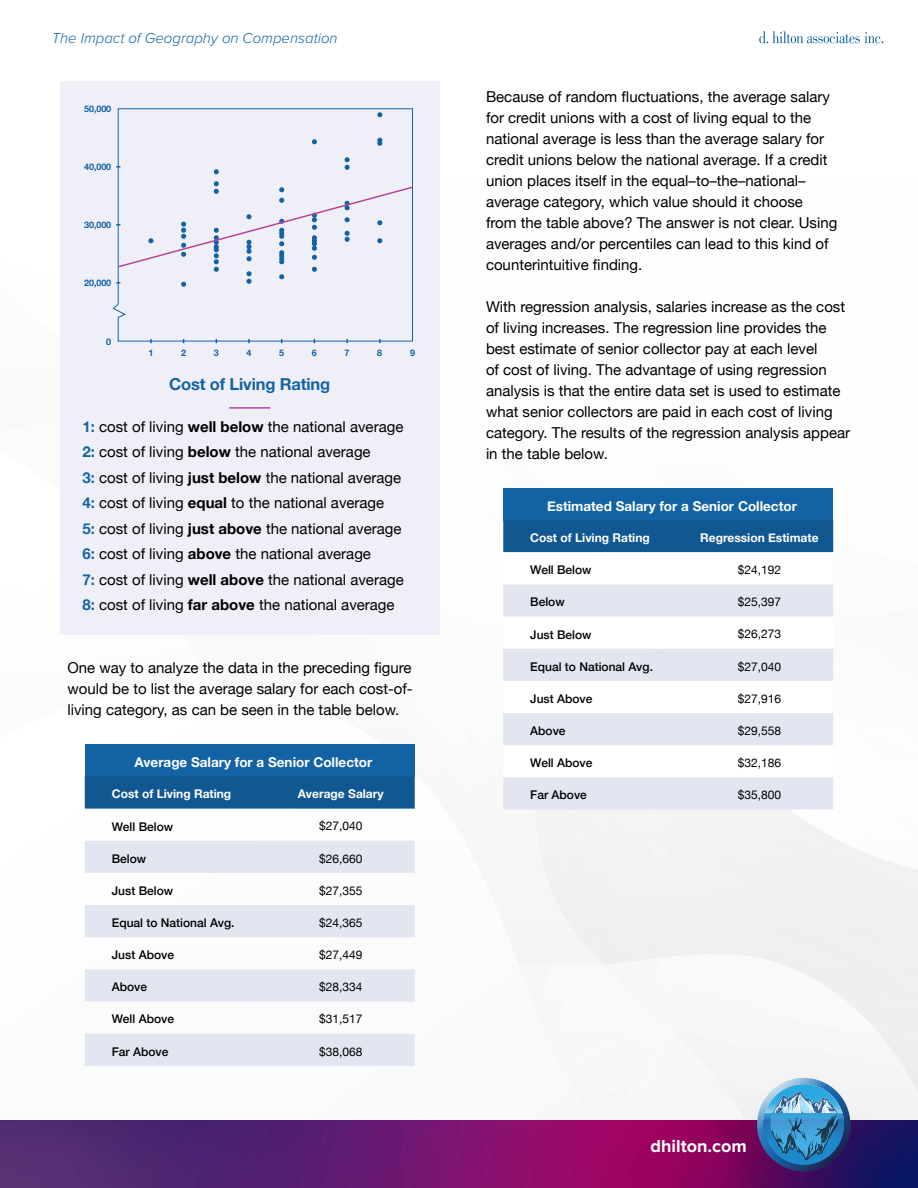
<style>
.page{position:relative;width:918px;height:1188px;background:#fff}
.page>*{position:absolute;margin:0;border:0;box-sizing:border-box;transform-origin:0 0}
.t1{font:700 18px "Proxima Nova";color:#fff}
.t2{font:700 16.5px "Helvetica Neue";letter-spacing:-.01em;color:#1363a4}
.t3{font:15px/21px "Helvetica Neue";color:#000}
.t4{font:italic 300 15px "Proxima Nova";color:#1363a4}
.t5{font:700 13.5px "Helvetica Neue";color:#fff}
.t6{font:500 12px "Helvetica Neue";color:#000}
.t7{font:12px "Helvetica Neue";color:#000}
.t8{font:700 12px "Helvetica Neue";color:#fff}
.t9{font:700 9px "Helvetica Neue";letter-spacing:-.01em;color:#1363a4}
.s1{font-weight:700;color:#1363a4}
.s2{font-weight:700}
</style>
<div class="page">
<svg style="left:759px;top:31px;width:124px;height:12px"></svg>
<svg style="left:673px;top:954px;width:195px;height:57px"></svg>
<img style="left:665px;top:957px;width:8px;height:54px">
<div style="left:665px;top:1011px;width:253px;height:109px;background:#f5f5f5"></div>
<div style="left:594px;top:810px;width:70px;height:216px;background:#f3f2f3"></div>
<div style="left:630px;top:1025px;width:116px;height:95px;background:#f6f6f6"></div>
<img style="left:597px;top:1026px;width:67px;height:94px">
<img style="left:0;top:1120px;width:918px;height:68px">
<img style="left:757px;top:1078px;width:93px;height:93px">
<svg style="left:764px;top:1084px;width:80px;height:81px;background:#498cbb"></svg>
<img style="left:764px;top:1113px;width:80px;height:7px">
<img style="left:770px;top:1113px;width:69px;height:7px">
<img style="left:789px;top:1114px;width:49px;height:6px">
<div style="left:60px;top:81px;width:380px;height:554px;background:#eff0f7"></div>
<hr style="left:229px;top:407px;width:41px;height:2px;background:#b74398">
<svg style="left:117px;top:108px;width:296px;height:49px"></svg>
<svg style="left:312px;top:139px;width:5px;height:5px"></svg>
<svg style="left:377px;top:112px;width:5px;height:5px"></svg>
<svg style="left:377px;top:138px;width:5px;height:8px"></svg>
<svg style="left:112px;top:157px;width:301px;height:186px"></svg>
<div style="left:85px;top:744px;width:330px;height:32px;background:#1363a4"></div>
<div style="left:85px;top:776px;width:330px;height:33px;background:#115792"></div>
<svg style="left:85px;top:841px;width:330px;height:225px;fill:#e3e6f1"></svg>
<div style="left:503px;top:488px;width:330px;height:32px;background:#1363a4"></div>
<div style="left:503px;top:520px;width:330px;height:32px;background:#115792"></div>
<svg style="left:503px;top:552px;width:330px;height:1px"></svg>
<svg style="left:503px;top:584px;width:330px;height:226px;fill:#e3e6f1"></svg>
<p class="t4" style="left:52px;top:30px;width:287px">The Impact of Geography on Compensation</p>
<p class="t9" style="left:84px;top:102px;width:29px">50,000</p>
<p class="t9" style="left:84px;top:160px;width:29px">40,000</p>
<p class="t9" style="left:84px;top:218px;width:29px">30,000</p>
<p class="t9" style="left:84px;top:276px;width:29px">20,000</p>
<p class="t9" style="left:106px;top:334px;width:7px">0</p>
<p class="t9" style="left:148px;top:345px;width:7px">1</p>
<p class="t9" style="left:181px;top:345px;width:7px">2</p>
<p class="t9" style="left:214px;top:345px;width:7px">3</p>
<p class="t9" style="left:247px;top:345px;width:7px">4</p>
<p class="t9" style="left:279px;top:345px;width:7px">5</p>
<p class="t9" style="left:312px;top:345px;width:7px">6</p>
<p class="t9" style="left:345px;top:345px;width:7px">7</p>
<p class="t9" style="left:377px;top:345px;width:7px">8</p>
<p class="t9" style="left:410px;top:345px;width:7px">9</p>
<p class="t2" style="left:169px;top:371px;width:163px">Cost of Living Rating</p>
<p class="t3" style="left:82px;top:415px;width:323px;line-height:25.5px"><span class="s1">1:</span> cost of living <span class="s2">well below</span> the national average <span class="s1">2:</span> cost of living <span class="s2">below</span> the national average<br><span class="s1">3:</span> cost of living <span class="s2">just below</span> the national average <span class="s1">4:</span> cost of living <span class="s2">equal</span> to the national average<br><span class="s1">5:</span> cost of living <span class="s2">just above</span> the national average <span class="s1">6:</span> cost of living <span class="s2">above</span> the national average<br><span class="s1">7:</span> cost of living <span class="s2">well above</span> the national average <span class="s1">8:</span> cost of living <span class="s2">far above</span> the national average</p>
<p class="t3" style="left:68px;top:658px;width:347px;text-align:justify">One way to analyze the data in the preceding figure would be to list the average salary for each cost-of&shy;living category, as can be seen in the table below.</p>
<p class="t5" style="left:135px;top:752px;width:239px">Average Salary for a Senior Collector</p>
<p class="t8" style="left:112px;top:785px;width:121px">Cost of Living Rating</p>
<p class="t8" style="left:298px;top:785px;width:87px">Average Salary</p>
<p class="t6" style="left:112px;top:817px;width:63px">Well Below</p>
<p class="t7" style="left:319px;top:817px;width:45px">$27,040</p>
<p class="t6" style="left:112px;top:849px;width:36px">Below</p>
<p class="t7" style="left:319px;top:850px;width:45px">$26,660</p>
<p class="t6" style="left:112px;top:881px;width:63px">Just Below</p>
<p class="t7" style="left:319px;top:882px;width:45px">$27,355</p>
<p class="t6" style="left:112px;top:913px;width:124px">Equal to National Avg.</p>
<p class="t7" style="left:319px;top:914px;width:45px">$24,365</p>
<p class="t6" style="left:112px;top:945px;width:64px">Just Above</p>
<p class="t7" style="left:319px;top:946px;width:45px">$27,449</p>
<p class="t6" style="left:112px;top:977px;width:37px">Above</p>
<p class="t7" style="left:319px;top:978px;width:45px">$28,334</p>
<p class="t6" style="left:112px;top:1010px;width:64px">Well Above</p>
<p class="t7" style="left:319px;top:1010px;width:45px">$31,517</p>
<p class="t6" style="left:112px;top:1042px;width:58px">Far Above</p>
<p class="t7" style="left:319px;top:1043px;width:45px">$38,068</p>
<p class="t3" style="left:486px;top:87px;width:353px">Because of random fluctuations, the average salary for credit unions with a cost of living equal to the national average is less than the average salary for credit unions below the national average. If a credit union places itself in the equal–to–the–national– average category, which value should it choose<br>from the table above? The answer is not clear. Using averages and/or percentiles can lead to this kind of counterintuitive finding.</p>
<p class="t3" style="left:486px;top:297px;width:366px">With regression analysis, salaries increase as the cost of living increases. The regression line provides the best estimate of senior collector pay at each level<br>of cost of living. The advantage of using regression analysis is that the entire data set is used to estimate what senior collectors are paid in each cost of living category. The results of the regression analysis appear in the table below.</p>
<p class="t5" style="left:547px;top:495px;width:251px">Estimated Salary for a Senior Collector</p>
<p class="t8" style="left:530px;top:528px;width:121px">Cost of Living Rating</p>
<p class="t8" style="left:700px;top:528px;width:120px">Regression Estimate</p>
<p class="t6" style="left:530px;top:560px;width:63px">Well Below</p>
<p class="t7" style="left:738px;top:561px;width:45px">$24,192</p>
<p class="t6" style="left:530px;top:592px;width:36px">Below</p>
<p class="t7" style="left:738px;top:593px;width:45px">$25,397</p>
<p class="t6" style="left:530px;top:625px;width:63px">Just Below</p>
<p class="t7" style="left:738px;top:625px;width:45px">$26,273</p>
<p class="t6" style="left:530px;top:657px;width:124px">Equal to National Avg.</p>
<p class="t7" style="left:738px;top:658px;width:45px">$27,040</p>
<p class="t6" style="left:530px;top:689px;width:64px">Just Above</p>
<p class="t7" style="left:738px;top:690px;width:45px">$27,916</p>
<p class="t6" style="left:530px;top:721px;width:37px">Above</p>
<p class="t7" style="left:738px;top:722px;width:45px">$29,558</p>
<p class="t6" style="left:530px;top:753px;width:64px">Well Above</p>
<p class="t7" style="left:738px;top:754px;width:45px">$32,186</p>
<p class="t6" style="left:530px;top:785px;width:58px">Far Above</p>
<p class="t7" style="left:738px;top:786px;width:45px">$35,800</p>
<p class="t1" style="left:651px;top:1135px;width:98px">dhilton.com</p>
</div>
